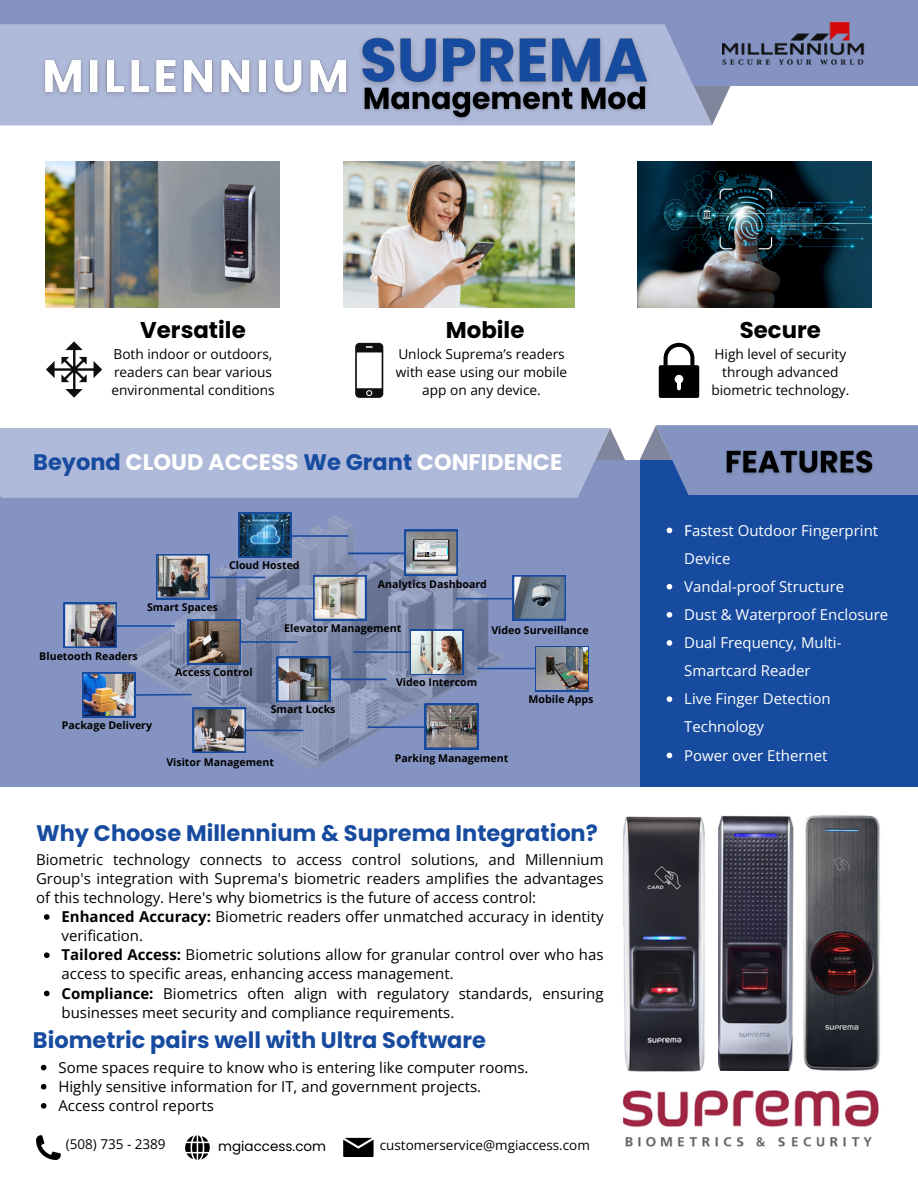
<style>
.page{position:relative;width:918px;height:1188px;background:#fff}
.page>*{position:absolute;margin:0;border:0;box-sizing:border-box;transform-origin:0 0}
.t1{font:700 22.8px "Poppins";color:#000}
.t2{font:700 22.5px "Poppins";color:#174b9f}
.t3{font:700 22.5px "Poppins";color:#fff}
.t4{font:15px/19.2px "Open Sans";color:#000}
.t5{font:15px/28.2px "Open Sans";color:#fff}
.t6{font:13.65px/18px "Open Sans";color:#000;text-align:center}
.t7{font:13.5px "Open Sans";color:#000}
.t8{font:13.5px "Poppins";color:#000}
.t9{font:700 10.65px "Open Sans";color:#000}
.s1{color:#174b9f}
.s2{font-weight:700}
.s3{font-weight:500}
</style>
<div class="page">
<svg style="left:36px;top:1135px;width:25px;height:25px"></svg>
<svg style="left:185px;top:1135px;width:25px;height:25px"></svg>
<img style="left:46px;top:161px;width:234px;height:146px">
<svg style="left:343px;top:1138px;width:31px;height:19px"></svg>
<svg style="left:712px;top:86px;width:19px;height:39px"></svg>
<div style="left:0;top:0;width:918px;height:86px;background:#8493c1"></div>
<svg style="left:0;top:24px;width:712px;height:102px;background:#abb5d6"></svg>
<img style="left:723px;top:18px;width:144px;height:49px">
<img style="left:623px;top:1090px;width:256px;height:57px">
<svg style="left:639px;top:425px;width:17px;height:35px"></svg>
<div style="left:0;top:460px;width:641px;height:327px;background:#8493c1"></div>
<div style="left:0;top:428px;width:627px;height:70px;background:#afb9d9"></div>
<img style="left:115px;top:516px;width:395px;height:258px">
<img style="left:66px;top:605px;width:49px;height:41px">
<hr style="left:117px;top:625px;width:58px;height:2px;background:#174b9f">
<div style="left:62px;top:601px;width:57px;height:49px;border:3px solid #174b9f"></div>
<img style="left:84px;top:675px;width:49px;height:40px">
<hr style="left:134px;top:694px;width:58px;height:2px;background:#174b9f">
<div style="left:80px;top:671px;width:57px;height:48px;border:3px solid #174b9f"></div>
<img style="left:158px;top:556px;width:49px;height:41px">
<hr style="left:207px;top:577px;width:59px;height:1px;background:#174b9f">
<div style="left:154px;top:552px;width:57px;height:49px;border:3px solid #174b9f"></div>
<img style="left:190px;top:622px;width:49px;height:40px">
<hr style="left:239px;top:641px;width:58px;height:2px;background:#174b9f">
<div style="left:186px;top:618px;width:57px;height:48px;border:3px solid #174b9f"></div>
<div style="left:210px;top:640px;width:9px;height:8px;background:#1f2223"></div>
<img style="left:212px;top:631px;width:9px;height:18px">
<img style="left:195px;top:710px;width:49px;height:41px">
<hr style="left:245px;top:730px;width:58px;height:1px;background:#174b9f">
<div style="left:191px;top:706px;width:57px;height:49px;border:3px solid #174b9f"></div>
<hr style="left:290px;top:535px;width:58px;height:2px;background:#174b9f">
<img style="left:238px;top:512px;width:53px;height:46px">
<hr style="left:328px;top:679px;width:58px;height:1px;background:#174b9f">
<svg style="left:277px;top:657px;width:53px;height:45px;background:#717783"></svg>
<img style="left:315px;top:578px;width:49px;height:40px">
<hr style="left:256px;top:598px;width:58px;height:1px;background:#174b9f">
<div style="left:311px;top:574px;width:57px;height:48px;border:3px solid #174b9f"></div>
<hr style="left:353px;top:651px;width:59px;height:2px;background:#174b9f">
<div style="left:408px;top:628px;width:57px;height:48px;border:3px solid #174b9f"></div>
<img style="left:412px;top:631px;width:50px;height:42px">
<hr style="left:348px;top:553px;width:58px;height:1px;background:#174b9f">
<svg style="left:405px;top:530px;width:53px;height:45px;background:#939aa3"></svg>
<hr style="left:368px;top:726px;width:58px;height:2px;background:#174b9f">
<svg style="left:425px;top:704px;width:53px;height:45px;background:#737278"></svg>
<img style="left:515px;top:578px;width:49px;height:40px">
<hr style="left:456px;top:598px;width:58px;height:2px;background:#174b9f">
<div style="left:511px;top:574px;width:57px;height:48px;border:3px solid #174b9f"></div>
<hr style="left:477px;top:668px;width:58px;height:1px;background:#174b9f">
<svg style="left:535px;top:646px;width:54px;height:45px"></svg>
<img style="left:537px;top:646px;width:50px;height:44px">
<div style="left:641px;top:460px;width:277px;height:327px;background:#174b9f"></div>
<div style="left:656px;top:425px;width:262px;height:70px;background:#8493c1"></div>
<img style="left:623px;top:816px;width:82px;height:256px">
<img style="left:803px;top:815px;width:77px;height:256px">
<img style="left:718px;top:815px;width:76px;height:256px">
<svg style="left:355px;top:343px;width:28px;height:55px"></svg>
<img style="left:343px;top:161px;width:232px;height:146px">
<svg style="left:46px;top:341px;width:56px;height:57px"></svg>
<svg style="left:659px;top:343px;width:40px;height:55px"></svg>
<img style="left:166px;top:172px;width:97px;height:136px">
<img style="left:223px;top:174px;width:37px;height:120px">
<img style="left:638px;top:161px;width:234px;height:146px">
<svg style="left:44px;top:914px;width:6px;height:6px"></svg>
<svg style="left:44px;top:952px;width:6px;height:6px"></svg>
<svg style="left:44px;top:991px;width:6px;height:5px"></svg>
<img style="left:352px;top:18px;width:307px;height:84px">
<img style="left:37px;top:45px;width:318px;height:63px">
<img style="left:358px;top:78px;width:294px;height:48px">
<svg style="left:667px;top:528px;width:5px;height:5px"></svg>
<svg style="left:667px;top:584px;width:5px;height:6px"></svg>
<svg style="left:667px;top:612px;width:5px;height:6px"></svg>
<svg style="left:667px;top:640px;width:5px;height:6px"></svg>
<svg style="left:667px;top:696px;width:5px;height:6px"></svg>
<svg style="left:667px;top:753px;width:5px;height:5px"></svg>
<img style="left:726px;top:450px;width:147px;height:25px">
<svg style="left:41px;top:1065px;width:5px;height:5px"></svg>
<svg style="left:41px;top:1084px;width:5px;height:6px"></svg>
<svg style="left:41px;top:1103px;width:5px;height:6px"></svg>
<p class="t1" style="left:140px;top:314px;width:107px">Versatile</p>
<p class="t1" style="left:446px;top:314px;width:80px">Mobile</p>
<p class="t1" style="left:740px;top:314px;width:83px">Secure</p>
<p class="t6" style="left:111px;top:344px;width:165px;text-align:left">Both indoor or outdoors, readers can bear various environmental conditions</p>
<p class="t6" style="left:396px;top:344px;width:173px">Unlock Suprema’s readers with ease using our mobile app on any device.</p>
<p class="t6" style="left:711px;top:344px;width:140px">High level of security through advanced biometric technology.</p>
<p class="t3" style="left:33px;top:447px;width:530px"><span class="s1">Beyond</span> CLOUD ACCESS <span class="s1">We Grant</span> CONFIDENCE</p>
<p class="t9" style="left:39px;top:648px;width:100px">Bluetooth Readers</p>
<p class="t9" style="left:147px;top:599px;width:72px">Smart Spaces</p>
<p class="t9" style="left:229px;top:557px;width:72px">Cloud Hosted</p>
<p class="t9" style="left:378px;top:577px;width:111px">Analytics Dashboard</p>
<p class="t9" style="left:284px;top:620px;width:119px">Elevator Management</p>
<p class="t9" style="left:491px;top:623px;width:99px">Video Surveillance</p>
<p class="t9" style="left:175px;top:664px;width:79px">Access Control</p>
<p class="t9" style="left:271px;top:702px;width:66px">Smart Locks</p>
<p class="t9" style="left:396px;top:675px;width:83px">Video Intercom</p>
<p class="t9" style="left:529px;top:692px;width:66px">Mobile Apps</p>
<p class="t9" style="left:62px;top:718px;width:92px">Package Delivery</p>
<p class="t9" style="left:166px;top:755px;width:109px">Visitor Management</p>
<p class="t9" style="left:395px;top:751px;width:115px">Parking Management</p>
<p class="t2" style="left:36px;top:817px;width:563px">Why Choose Millennium &amp; Suprema Integration?</p>
<p class="t4" style="left:36px;top:849px;width:569px;text-align:justify">Biometric technology connects to access control solutions, and Millennium Group's integration with Suprema's biometric readers amplifies the advantages of this technology. Here's why biometrics is the future of access control:</p>
<p class="t4" style="left:62px;top:907px;width:544px"><span class="s2">Enhanced Accuracy:</span> Biometric readers offer unmatched accuracy in identity verification.</p>
<p class="t4" style="left:62px;top:945px;width:544px"><span class="s2">Tailored Access:</span> Biometric solutions allow for granular control over who has access to specific areas, enhancing access management.</p>
<p class="t4" style="left:62px;top:983px;width:544px"><span class="s2">Compliance:</span> Biometrics often align with regulatory standards, ensuring businesses meet security and compliance requirements.</p>
<p class="t2" style="left:33px;top:1024px;width:454px">Biometric pairs well with Ultra Software</p>
<p class="t4" style="left:58px;top:1057px;width:471px">Some spaces require to know who is entering like computer rooms.</p>
<p class="t4" style="left:58px;top:1076px;width:424px">Highly sensitive information for IT, and government projects.</p>
<p class="t4" style="left:58px;top:1095px;width:157px">Access control reports</p>
<p class="t7" style="left:66px;top:1135px;width:101px">(508) 735 - 2389</p>
<p class="t8" style="left:218px;top:1136px;width:109px">mgiaccess.com</p>
<p class="t7" style="left:380px;top:1136px;width:212px">customerservice@mgiaccess.com</p>
<p class="t5" style="left:684px;top:516px;width:195px"><span class="s3">F</span>astest Outdoor Fingerprint<br>Device</p>
<p class="t5" style="left:684px;top:572px;width:162px">Vandal-proof Structure</p>
<p class="t5" style="left:684px;top:600px;width:206px">Dust &amp; Waterproof Enclosure</p>
<p class="t5" style="left:684px;top:628px;width:159px">Dual Frequency, Multi-<br>Smartcard Reader</p>
<p class="t5" style="left:684px;top:684px;width:148px">Live Finger Detection<br>Technology</p>
<p class="t5" style="left:684px;top:741px;width:145px">Power over Ethernet</p>
</div>
